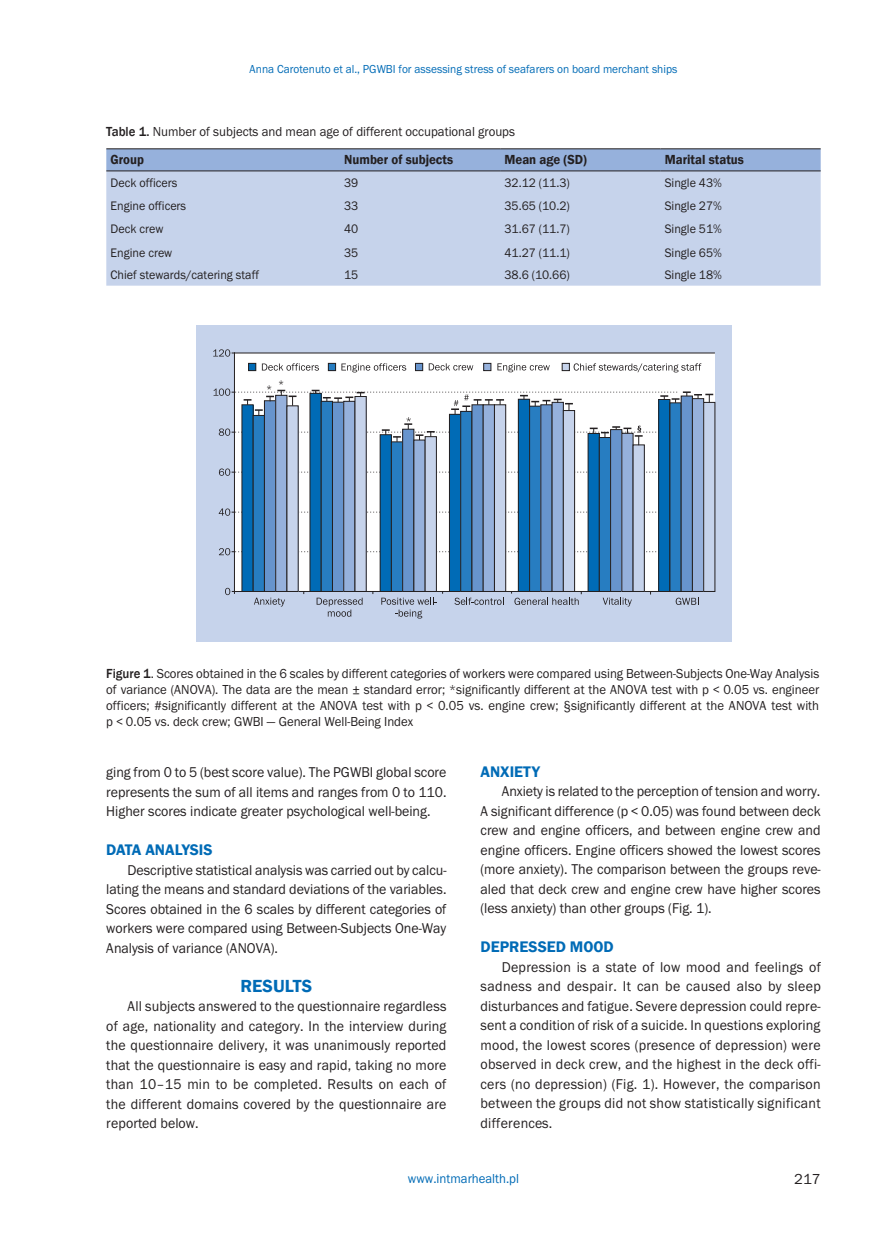
<style>
.page{position:relative;width:893px;height:1234px;background:#fff}
.page>*{position:absolute;margin:0;border:0;box-sizing:border-box;transform-origin:0 0}
.Śródtytuł_-_1{font:600 18px "Franklin Gothic";color:#006bb6}
.Śródtytuł_-_2{font:600 15.75px "Franklin Gothic";color:#006bb6}
.t1{font:15px "Franklin Got Itc TEE";color:#231f20}
.Tekst{font:14.7px/19.5px "Franklin Got Itc TEE";color:#231f20;text-align:justify;scale:.95 1}
.Rysunek_-_podpis{font:13.5px/16.2px "Franklin Got Itc TEE";color:#231f20;text-align:justify;scale:.95 1}
.Tabela_-_tytuł{font:13.5px "Franklin Got Itc TEE";color:#231f20;scale:.95 1}
.Tabela_-_nagłówek{font:600 13.5px "Franklin Gothic";color:#231f20;scale:.95 1}
.t2{font:13.5px "Franklin Got Itc TEE";color:#006bb6;scale:.95 1}
.Tabela_-_tekst{font:12.75px "Franklin Got Itc TEE";color:#231f20;scale:.95 1}
.t3{font:12px "Franklin Got Itc TEE";color:#006bb6;scale:.95 1}
.s1{font-family:"Franklin Gothic";font-weight:500}
</style>
<div class="page">
<div style="left:106px;top:149px;width:715px;height:21px;background:#96b1dc"></div>
<div style="left:106px;top:171px;width:715px;height:114px;background:#c6d3eb"></div>
<hr style="left:106px;top:148px;width:234px;height:1px;background:#231f20">
<hr style="left:340px;top:148px;width:160px;height:1px;background:#231f20">
<hr style="left:500px;top:148px;width:160px;height:1px;background:#231f20">
<hr style="left:660px;top:148px;width:161px;height:1px;background:#231f20">
<hr style="left:106px;top:170px;width:234px;height:1px;background:#231f20">
<hr style="left:340px;top:170px;width:160px;height:1px;background:#231f20">
<hr style="left:500px;top:170px;width:160px;height:1px;background:#231f20">
<hr style="left:660px;top:170px;width:161px;height:1px;background:#231f20">
<div style="left:196px;top:326px;width:535px;height:316px;background:#c6d3eb"></div>
<div style="left:234px;top:353px;width:481px;height:238px;background:#fff"></div>
<hr style="left:234px;top:352px;width:1px;height:241px;background:#231f20">
<hr style="left:234px;top:352px;width:481px;height:1px;background:#231f20">
<svg style="left:213px;top:349px;width:21px;height:7px"></svg>
<div style="left:249px;top:363px;width:7px;height:7px;background:#006bb6"></div>
<div style="left:248px;top:363px;width:8px;height:8px;border:1px solid #231f20"></div>
<div style="left:328px;top:363px;width:8px;height:7px;background:#277dc1"></div>
<div style="left:328px;top:363px;width:8px;height:8px;border:1px solid #231f20"></div>
<div style="left:415px;top:363px;width:8px;height:7px;background:#6794cd"></div>
<div style="left:415px;top:363px;width:8px;height:8px;border:1px solid #231f20"></div>
<div style="left:484px;top:363px;width:7px;height:7px;background:#96b1dc"></div>
<div style="left:483px;top:363px;width:8px;height:8px;border:1px solid #231f20"></div>
<div style="left:562px;top:363px;width:7px;height:7px;background:#c6d3eb"></div>
<div style="left:562px;top:363px;width:8px;height:8px;border:1px solid #231f20"></div>
<svg style="left:262px;top:363px;width:57px;height:7px"></svg>
<svg style="left:341px;top:363px;width:65px;height:9px"></svg>
<svg style="left:429px;top:363px;width:44px;height:7px"></svg>
<svg style="left:497px;top:363px;width:53px;height:9px"></svg>
<svg style="left:574px;top:363px;width:127px;height:9px"></svg>
<svg style="left:214px;top:380px;width:502px;height:238px"></svg>
<p class="t3" style="left:250px;top:62px;width:452px">Anna Carotenuto et al., PGWBI for assessing stress of seafarers on board merchant ships</p>
<p class="Tabela_-_tytuł" style="left:106px;top:124px;width:432px"><span class="s1">Table 1.</span> Number of subjects and mean age of different occupational groups</p>
<p class="Tabela_-_nagłówek" style="left:111px;top:151px;width:37px">Group</p>
<p class="Tabela_-_nagłówek" style="left:344px;top:151px;width:116px">Number of subjects</p>
<p class="Tabela_-_nagłówek" style="left:504px;top:151px;width:88px">Mean age (SD)</p>
<p class="Tabela_-_nagłówek" style="left:665px;top:151px;width:85px">Marital status</p>
<p class="Tabela_-_tekst" style="left:111px;top:176px;width:72px">Deck officers</p>
<p class="Tabela_-_tekst" style="left:344px;top:176px;width:16px">39</p>
<p class="Tabela_-_tekst" style="left:504px;top:176px;width:70px">32.12 (11.3)</p>
<p class="Tabela_-_tekst" style="left:665px;top:176px;width:62px">Single 43%</p>
<p class="Tabela_-_tekst" style="left:111px;top:198px;width:81px">Engine officers</p>
<p class="Tabela_-_tekst" style="left:344px;top:198px;width:16px">33</p>
<p class="Tabela_-_tekst" style="left:504px;top:198px;width:70px">35.65 (10.2)</p>
<p class="Tabela_-_tekst" style="left:665px;top:198px;width:62px">Single 27%</p>
<p class="Tabela_-_tekst" style="left:111px;top:221px;width:57px">Deck crew</p>
<p class="Tabela_-_tekst" style="left:344px;top:221px;width:16px">40</p>
<p class="Tabela_-_tekst" style="left:504px;top:221px;width:70px">31.67 (11.7)</p>
<p class="Tabela_-_tekst" style="left:665px;top:221px;width:62px">Single 51%</p>
<p class="Tabela_-_tekst" style="left:111px;top:245px;width:67px">Engine crew</p>
<p class="Tabela_-_tekst" style="left:344px;top:245px;width:16px">35</p>
<p class="Tabela_-_tekst" style="left:504px;top:245px;width:70px">41.27 (11.1)</p>
<p class="Tabela_-_tekst" style="left:665px;top:245px;width:62px">Single 65%</p>
<p class="Tabela_-_tekst" style="left:111px;top:268px;width:158px">Chief stewards/catering staff</p>
<p class="Tabela_-_tekst" style="left:344px;top:268px;width:16px">15</p>
<p class="Tabela_-_tekst" style="left:504px;top:268px;width:70px">38.6 (10.66)</p>
<p class="Tabela_-_tekst" style="left:665px;top:268px;width:62px">Single 18%</p>
<p class="Rysunek_-_podpis" style="left:106px;top:665px;width:752px"><span class="s1">Figure 1</span>. Scores obtained in the 6 scales by different categories of workers were compared using Between-Subjects One-Way Analysis of variance (ANOVA). The data are the mean ± standard error; *significantly different at the ANOVA test with p &lt; 0.05 vs. engineer officers; #significantly different at the ANOVA test with p &lt; 0.05 vs. engine crew; §significantly different at the ANOVA test with p &lt; 0.05 vs. deck crew; GWBI — General Well-Being Index</p>
<p class="Tekst" style="left:106px;top:762px;width:360px">ging from 0 to 5 (best score value). The PGWBI global score represents the sum of all items and ranges from 0 to 110.<br>Higher scores indicate greater psychological well-being.</p>
<p class="Śródtytuł_-_2" style="left:106px;top:840px;width:108px">DATA ANALYSIS</p>
<p class="Tekst" style="left:106px;top:860px;width:360px;text-indent:21px">Descriptive statistical analysis was carried out by calcu&shy;lating the means and standard deviations of the variables.<br>Scores obtained in the 6 scales by different categories of workers were compared using Between-Subjects One-Way Analysis of variance (ANOVA).</p>
<p class="Śródtytuł_-_1" style="left:240px;top:974px;width:73px">RESULTS</p>
<p class="Tekst" style="left:106px;top:996px;width:360px;text-indent:21px">All subjects answered to the questionnaire regardless of age, nationality and category. In the interview during the questionnaire delivery, it was unanimously reported that the questionnaire is easy and rapid, taking no more than 10–15 min to be completed. Results on each of the different domains covered by the questionnaire are reported below.</p>
<p class="Śródtytuł_-_2" style="left:480px;top:761px;width:61px">ANXIETY</p>
<p class="Tekst" style="left:480px;top:781px;width:360px;text-indent:21px">Anxiety is related to the perception of tension and worry.<br>A significant difference (p &lt; 0.05) was found between deck crew and engine officers, and between engine crew and engine officers. Engine officers showed the lowest scores (more anxiety). The comparison between the groups reve&shy;aled that deck crew and engine crew have higher scores (less anxiety) than other groups (Fig. 1).</p>
<p class="Śródtytuł_-_2" style="left:480px;top:937px;width:135px">DEPRESSED MOOD</p>
<p class="Tekst" style="left:480px;top:957px;width:360px;text-indent:21px">Depression is a state of low mood and feelings of sadness and despair. It can be caused also by sleep disturbances and fatigue. Severe depression could repre&shy;sent a condition of risk of a suicide. In questions exploring mood, the lowest scores (presence of depression) were observed in deck crew, and the highest in the deck offi&shy;cers (no depression) (Fig. 1). However, the comparison between the groups did not show statistically significant differences.</p>
<p class="t2" style="left:408px;top:1170px;width:119px">www.intmarhealth.pl</p>
<p class="t1" style="left:794px;top:1170px;width:28px">217</p>
</div>
